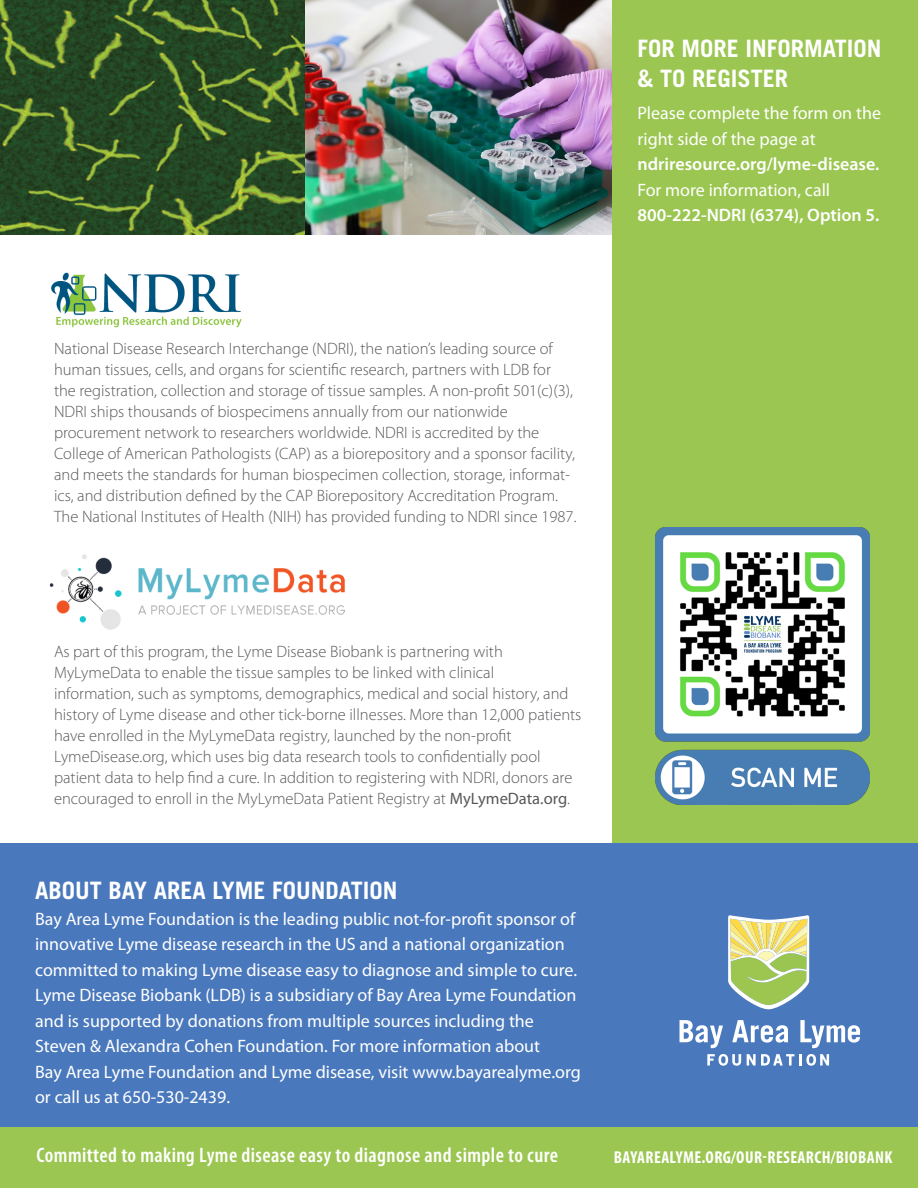
<style>
.page{position:relative;width:918px;height:1188px;background:#fff}
.page>*{position:absolute;margin:0;border:0;box-sizing:border-box;transform-origin:0 0}
.t1{font:700 24px/30px "Trade Gothic LT";color:#fff}
.t2{font:600 condensed 21px "Myriad Pro";letter-spacing:.02em;color:#fff}
.t3{font:18px/25.5px "Myriad Pro";color:#fff}
.t4{font:700 condensed 17.25px "Myriad Pro";letter-spacing:.025em;color:#fff}
.t5{font:300 16.5px/21px "Myriad Pro";color:#57585a}
.s1{font-weight:400}
.s2{font-weight:600}
</style>
<div class="page">
<img style="left:305px;top:0;width:307px;height:234px">
<img style="left:0;top:0;width:305px;height:234px">
<div style="left:612px;top:0;width:306px;height:913px;background:#9bc651"></div>
<img style="left:656px;top:527px;width:213px;height:277px">
<div style="left:0;top:843px;width:918px;height:305px;background:#4978bc"></div>
<svg style="left:680px;top:1020px;width:43px;height:28px"></svg>
<svg style="left:732px;top:1020px;width:56px;height:23px"></svg>
<svg style="left:800px;top:1020px;width:60px;height:28px"></svg>
<svg style="left:707px;top:1054px;width:34px;height:12px"></svg>
<svg style="left:747px;top:1054px;width:82px;height:12px"></svg>
<svg style="left:728px;top:915px;width:81px;height:94px;background:#bdce90"></svg>
<img style="left:51px;top:272px;width:191px;height:56px">
<img style="left:49px;top:554px;width:296px;height:76px">
<div style="left:0;top:1128px;width:918px;height:60px;background:#9bc651"></div>
<p class="t5" style="left:54px;top:338px;width:524px">National Disease Research Interchange (NDRI), the nation’s leading source of human tissues, cells, and organs for scientific research, partners with LDB for the registration, collection and storage of tissue samples. A non-profit 501(c)(3), NDRI ships thousands of biospecimens annually from our nationwide procurement network to researchers worldwide. NDRI is accredited by the College of American Pathologists (CAP) as a biorepository and a sponsor facility, and meets the standards for human biospecimen collection, storage, informat&shy;ics, and distribution defined by the CAP Biorepository Accreditation Program.<br>The National Institutes of Health (NIH) has provided funding to NDRI since 1987.</p>
<p class="t5" style="left:54px;top:641px;width:529px">As part of this program, the Lyme Disease Biobank is partnering with MyLymeData to enable the tissue samples to be linked with clinical<br>information, such as symptoms, demographics, medical and social history, and history of Lyme disease and other tick-borne illnesses. More than 12,000 patients have enrolled in the MyLymeData registry, launched by the non-profit LymeDisease.org, which uses big data research tools to confidentially pool patient data to help find a cure. In addition to registering with NDRI, donors are encouraged to enroll in the MyLymeData Patient Registry at <span class="s1">MyLymeData.org</span>.</p>
<p class="t1" style="left:35px;top:875px;width:364px">ABOUT BAY AREA LYME FOUNDATION</p>
<p class="t3" style="left:35px;top:906px;width:547px">Bay Area Lyme Foundation is the leading public not-for-profit sponsor of innovative Lyme disease research in the US and a national organization committed to making Lyme disease easy to diagnose and simple to cure.<br>Lyme Disease Biobank (LDB) is a subsidiary of Bay Area Lyme Foundation and is supported by donations from multiple sources including the Steven &amp; Alexandra Cohen Foundation. For more information about<br>Bay Area Lyme Foundation and Lyme disease, visit www.bayarealyme.org or call us at 650-530-2439.</p>
<p class="t1" style="left:638px;top:33px;width:246px">FOR MORE INFORMATION &amp; TO REGISTER</p>
<p class="t3" style="left:638px;top:100px;width:245px">Please complete the form on the right side of the page at <span class="s2">ndriresource.org/lyme-disease.<br></span>For more information, call<br><span class="s2">800-222-NDRI (6374), Option 5.</span></p>
<p class="t2" style="left:37px;top:1144px;width:523px">Committed to making Lyme disease easy to diagnose and simple to cure</p>
<p class="t4" style="left:614px;top:1147px;width:280px">BAYAREALYME.ORG/OUR-RESEARCH/BIOBANK</p>
</div>
